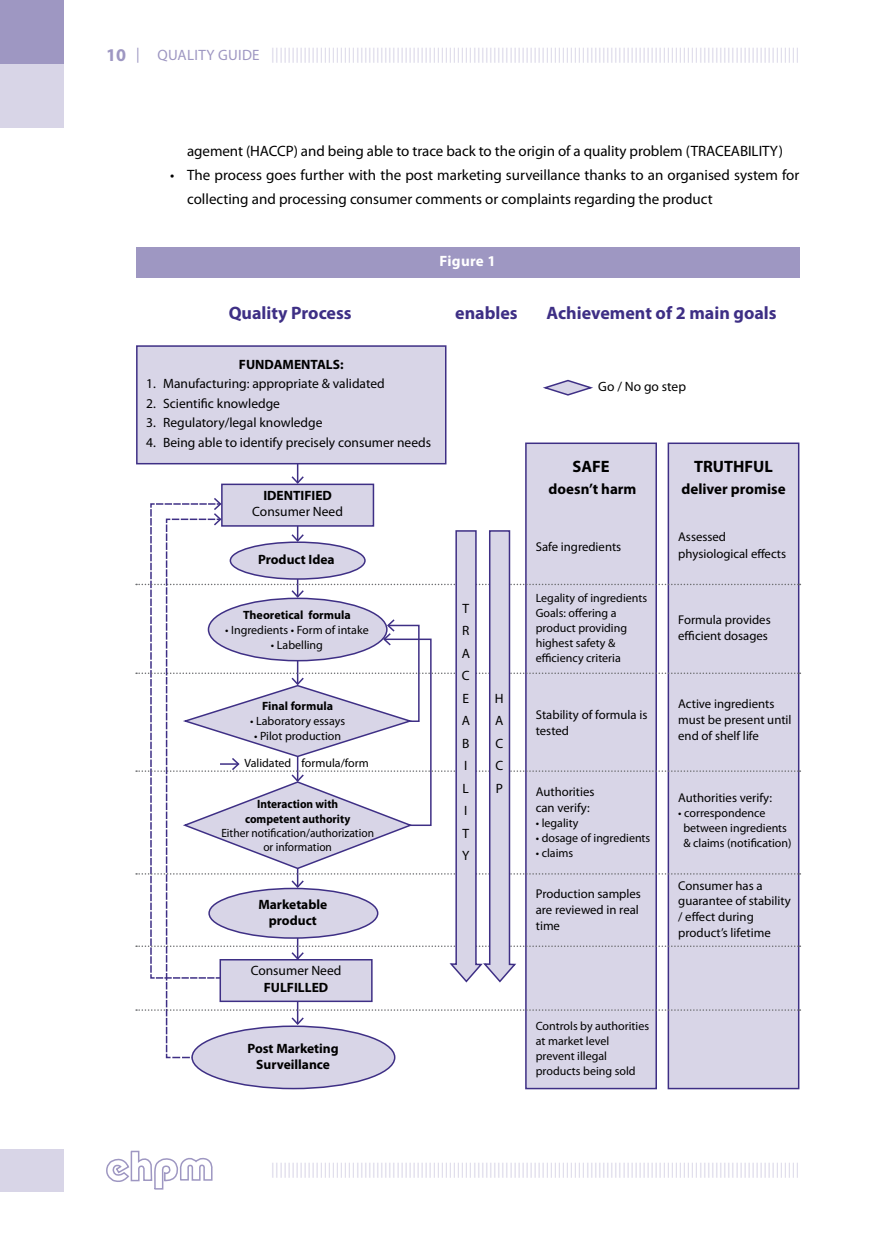
<style>
.page{position:relative;width:893px;height:1234px;background:#fff}
.page>*{position:absolute;margin:0;border:0;box-sizing:border-box;transform-origin:0 0}
.t1{font:700 18px "Myriad Pro";color:#3e2f85}
.t2{font:700 16.5px "Myriad Pro";color:#000}
.t3{font:15px "Myriad Pro";letter-spacing:.02em;color:#d8d5e7}
.t4{font:15px/24px "Myriad Pro";color:#000}
.t5{font:700 15px "Myriad Pro";color:#000}
.t6{font:700 15px "Myriad Pro";letter-spacing:.02em;color:#fff}
.t7{font:13.5px/22.5px "Myriad Pro";color:#000}
.t8{font:700 13.5px/16.5px "Myriad Pro";color:#000;text-align:center}
.t9{font:12.75px/15.8px "Myriad Pro";color:#000}
.t10{font:12px/15px "Myriad Pro";color:#000}
.t11{font:12px/14.2px "Myriad Pro";color:#000;text-align:center;scale:.95 1}
.t12{font:700 12px/14.2px "Myriad Pro";color:#000;text-align:center;scale:.95 1}
.t13{font:700 12px "Myriad Pro";color:#000}
.s1{font-weight:700;font-size:18px;color:#9e97c2}
.s2{color:#9e97c2}
</style>
<div class="page">
<div style="left:136px;top:247px;width:663px;height:30px;background:#9e97c2"></div>
<div style="left:525px;top:442px;width:132px;height:647px;background:#d8d5e7;border:2px solid #3e2f85"></div>
<div style="left:668px;top:442px;width:131px;height:647px;background:#d8d5e7;border:2px solid #3e2f85"></div>
<hr style="left:297px;top:447px;width:1px;height:35px;background:#3e2f85">
<svg style="left:291px;top:474px;width:13px;height:9px"></svg>
<svg style="left:543px;top:379px;width:50px;height:17px"></svg>
<div style="left:137px;top:346px;width:309px;height:117px;background:#d8d5e7"></div>
<div style="left:136px;top:345px;width:310px;height:119px;border:2px solid #3e2f85"></div>
<div style="left:222px;top:484px;width:151px;height:42px;background:#d8d5e7"></div>
<div style="left:221px;top:483px;width:153px;height:43px;border:2px solid #3e2f85"></div>
<svg style="left:136px;top:496px;width:664px;height:562px"></svg>
<div style="left:192px;top:1025px;width:203px;height:63px;background:#d8d5e7;border-radius:50%"></div>
<div style="left:191px;top:1025px;width:204px;height:64px;border:2px solid #3e2f85;border-radius:50%"></div>
<div style="left:209px;top:888px;width:169px;height:49px;background:#d8d5e7;border-radius:50%"></div>
<div style="left:208px;top:887px;width:170px;height:51px;border:2px solid #3e2f85;border-radius:50%"></div>
<div style="left:220px;top:959px;width:152px;height:42px;background:#d8d5e7"></div>
<div style="left:220px;top:958px;width:153px;height:43px;border:2px solid #3e2f85"></div>
<div style="left:0;top:0;width:64px;height:128px;background:#d8d5e7"></div>
<div style="left:0;top:1148px;width:64px;height:43px;background:#d8d5e7"></div>
<div style="left:0;top:0;width:64px;height:64px;background:#9e97c2"></div>
<svg style="left:106px;top:1150px;width:107px;height:39px"></svg>
<p class="t3" style="left:106px;top:44px;width:695px"><span class="s1">10</span> <span class="s2">| QUALITY GUIDE</span> |||||||||||||||||||||||||||||||||||||||||||||||||||||||||||||||||||||||||||||||||||||||||||||||||||||||||||||||||||||||||||||||||||</p>
<p class="t4" style="left:187px;top:139px;width:597px">agement (HACCP) and being able to trace back to the origin of a quality problem (TRACEABILITY)</p>
<p class="t4" style="left:187px;top:163px;width:614px;text-indent:-17px">• The process goes further with the post marketing surveillance thanks to an organised system for collecting and processing consumer comments or complaints regarding the product</p>
<p class="t6" style="left:440px;top:251px;width:58px">Figure 1</p>
<h1 class="t1" style="left:229px;top:301px;width:125px">Quality Process</h1>
<h1 class="t1" style="left:455px;top:301px;width:64px">enables</h1>
<h1 class="t1" style="left:547px;top:301px;width:232px">Achievement of 2 main goals</h1>
<p class="t8" style="left:239px;top:355px;width:106px">FUNDAMENTALS:</p>
<p class="t7" style="left:146px;top:372px;width:240px">1. Manufacturing: appropriate &amp; validated</p>
<p class="t7" style="left:146px;top:392px;width:135px">2. Scientific knowledge</p>
<p class="t7" style="left:146px;top:411px;width:178px">3. Regulatory/legal knowledge</p>
<p class="t7" style="left:146px;top:430px;width:287px">4. Being able to identify precisely consumer needs</p>
<p class="t8" style="left:263px;top:486px;width:70px">IDENTIFIED</p>
<p class="t7" style="left:252px;top:500px;width:92px">Consumer Need</p>
<p class="t8" style="left:258px;top:551px;width:78px">Product Idea</p>
<p class="t13" style="left:243px;top:607px;width:109px">Theoretical formula</p>
<p class="t10" style="left:225px;top:622px;width:145px">• Ingredients • Form of intake</p>
<p class="t10" style="left:271px;top:637px;width:54px">• Labelling</p>
<p class="t13" style="left:262px;top:697px;width:72px">Final formula</p>
<p class="t10" style="left:250px;top:712px;width:96px">• Laboratory essays</p>
<p class="t10" style="left:254px;top:727px;width:89px">• Pilot production</p>
<p class="t10" style="left:244px;top:755px;width:126px">Validated formula/form</p>
<p class="t12" style="left:245px;top:796px;width:112px">Interaction with competent authority</p>
<p class="t11" style="left:221px;top:825px;width:162px">Either notification/authorization or information</p>
<p class="t8" style="left:258px;top:895px;width:70px">Marketable product</p>
<p class="t7" style="left:251px;top:959px;width:92px">Consumer Need</p>
<p class="t8" style="left:264px;top:978px;width:66px">FULFILLED</p>
<p class="t8" style="left:247px;top:1039px;width:93px">Post Marketing<br>Surveillance</p>
<p class="t7" style="left:462px;top:596px;width:10px">T<br>R<br>A<br>C<br>E<br>A<br>B<br>I<br>L<br>I<br>T<br>Y</p>
<p class="t7" style="left:495px;top:686px;width:10px;text-align:justify">H A C C P</p>
<p class="t7" style="left:598px;top:375px;width:89px">Go / No go step</p>
<h2 class="t2" style="left:572px;top:455px;width:39px">SAFE</h2>
<p class="t5" style="left:549px;top:479px;width:89px">doesn’t harm</p>
<h2 class="t2" style="left:694px;top:455px;width:79px">TRUTHFUL</h2>
<p class="t5" style="left:681px;top:479px;width:106px">deliver promise</p>
<p class="t9" style="left:536px;top:538px;width:87px">Safe ingredients</p>
<p class="t9" style="left:678px;top:528px;width:109px;line-height:16.5px">Assessed physiological effects</p>
<p class="t10" style="left:536px;top:590px;width:113px">Legality of ingredients<br>Goals: offering a product providing highest safety &amp; efficiency criteria</p>
<p class="t9" style="left:678px;top:611px;width:94px">Formula provides efficient dosages</p>
<p class="t9" style="left:536px;top:706px;width:113px">Stability of formula is tested</p>
<p class="t9" style="left:678px;top:696px;width:115px">Active ingredients must be present until end of shelf life</p>
<p class="t9" style="left:536px;top:783px;width:60px">Authorities can verify:</p>
<p class="t10" style="left:536px;top:814px;width:44px">• legality</p>
<p class="t10" style="left:536px;top:829px;width:116px">• dosage of ingredients</p>
<p class="t10" style="left:536px;top:844px;width:39px">• claims</p>
<p class="t9" style="left:678px;top:789px;width:95px">Authorities verify:</p>
<p class="t10" style="left:683px;top:805px;width:110px;text-indent:-5px">• correspondence between ingredients &amp; claims (notification)</p>
<p class="t9" style="left:536px;top:885px;width:107px">Production samples are reviewed in real time</p>
<p class="t9" style="left:678px;top:877px;width:114px">Consumer has a guarantee of stability / effect during product’s lifetime</p>
<p class="t10" style="left:536px;top:1018px;width:115px">Controls by authorities at market level prevent illegal products being sold</p>
<p class="t3" style="left:271px;top:1159px;width:530px">|||||||||||||||||||||||||||||||||||||||||||||||||||||||||||||||||||||||||||||||||||||||||||||||||||||||||||||||||||||||||||||||||||</p>
</div>
